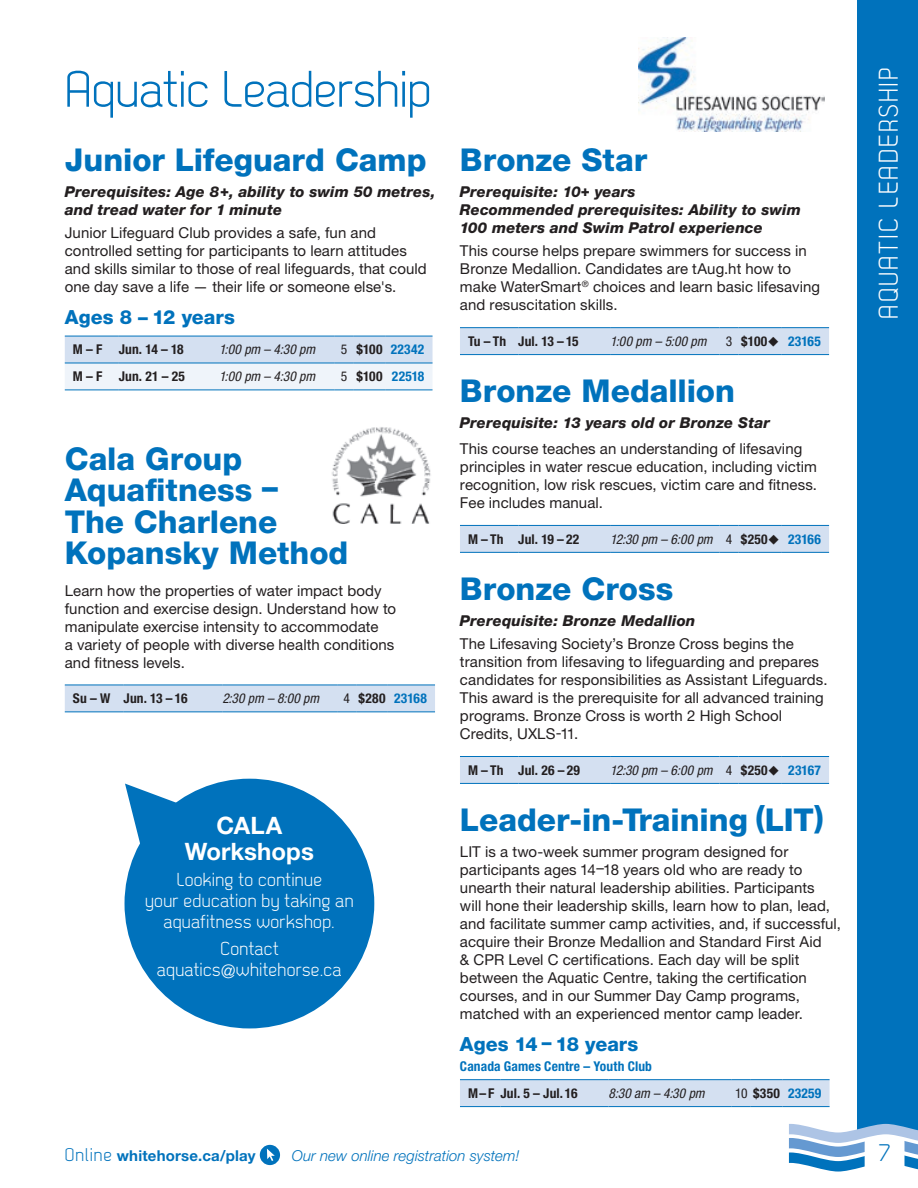
<style>
.page{position:relative;width:918px;height:1188px;background:#fff}
.page>*{position:absolute;margin:0;border:0;box-sizing:border-box;transform-origin:0 0}
.t1{font:51px "Dekar";letter-spacing:-.005em;color:#0072bc}
.t2{font:800 31.5px/31.5px "Helvetica Neue LT Std";color:#0072bc}
.t3{font:27px "Dekar";letter-spacing:.075em;color:#fff}
.t4{font:700 24px/25.5px "Helvetica Neue LT Std";letter-spacing:.005em;color:#fff;text-align:center}
.t5{font:24px "Dekar";color:#0072bc}
.t6{font:800 19.5px "Helvetica Neue LT Std";color:#0072bc}
.t7{font:18.75px/21px "Dekar";letter-spacing:.015em;color:#fff;text-align:center}
.t8{font:15px/18px "Helvetica Neue LT Std";letter-spacing:.005em;color:#231f20}
.t9{font:italic 800 15px/18px "Helvetica Neue LT Std";letter-spacing:.005em;color:#231f20}
.t10{font:italic 300 15px "Helvetica Neue LT Std";letter-spacing:.005em;color:#0072bc}
.t11{font:700 15px "Helvetica Neue LT Std";letter-spacing:.015em;color:#0072bc}
.t12{font:italic condensed 13.5px "Helvetica Neue LT Std";color:#231f20}
.t13{font:700 condensed 13.5px "Helvetica Neue LT Std";letter-spacing:.015em;color:#0072bc}
.t14{font:700 condensed 13.5px "Helvetica Neue LT Std";letter-spacing:.01em;color:#231f20}
.t15{font:700 condensed 13.5px "Helvetica Neue LT Std";letter-spacing:-.015em;color:#231f20}
.s1{font-weight:400;color:#231f20}
.s2{color:#231f20}
.s3{font-family:"Helvetica Neue LT Std";font-weight:300}
.s4{font-style:normal}
.s5{font-weight:700;font-style:normal}
.s6{font-weight:700;font-style:normal;color:#0072bc}
.s7{font-family:"Dekar";font-weight:400;font-size:18.3px}
</style>
<div class="page">
<img style="left:638px;top:38px;width:187px;height:94px">
<svg style="left:65px;top:336px;width:368px;height:55px"></svg>
<hr style="left:354px;top:390px;width:31px;height:1px;background:#0072bc">
<hr style="left:385px;top:336px;width:48px;height:1px;background:#0072bc">
<hr style="left:385px;top:363px;width:48px;height:1px;background:#0072bc">
<hr style="left:385px;top:390px;width:48px;height:1px;background:#0072bc">
<div style="left:65px;top:685px;width:370px;height:27px;background:#d4e0f1"></div>
<hr style="left:356px;top:711px;width:32px;height:1px;background:#0072bc">
<hr style="left:388px;top:685px;width:47px;height:1px;background:#0072bc">
<hr style="left:388px;top:711px;width:47px;height:1px;background:#0072bc">
<svg style="left:460px;top:327px;width:369px;height:28px;background:#c7d9ed"></svg>
<hr style="left:739px;top:354px;width:43px;height:1px;background:#0072bc">
<hr style="left:782px;top:354px;width:47px;height:1px;background:#0072bc">
<svg style="left:460px;top:525px;width:369px;height:28px;background:#c6d9ed"></svg>
<hr style="left:739px;top:552px;width:43px;height:1px;background:#0072bc">
<hr style="left:782px;top:552px;width:47px;height:1px;background:#0072bc">
<svg style="left:460px;top:756px;width:369px;height:28px;background:#c6d8ed"></svg>
<hr style="left:739px;top:783px;width:43px;height:1px;background:#0072bc">
<hr style="left:782px;top:783px;width:47px;height:1px;background:#0072bc">
<svg style="left:460px;top:1079px;width:370px;height:28px;background:#c7d9ed"></svg>
<hr style="left:751px;top:1106px;width:31px;height:1px;background:#0072bc">
<hr style="left:782px;top:1079px;width:48px;height:1px;background:#0072bc">
<hr style="left:782px;top:1106px;width:48px;height:1px;background:#0072bc">
<img style="left:332px;top:427px;width:99px;height:96px">
<div style="left:125px;top:779px;width:249px;height:249px;background:#0072bc;border-radius:50%"></div>
<svg style="left:125px;top:784px;width:61px;height:62px"></svg>
<div style="left:857px;top:0;width:61px;height:1134px;background:#0072bc"></div>
<svg style="left:260px;top:1145px;width:20px;height:20px"></svg>
<svg style="left:789px;top:1124px;width:129px;height:48px"></svg>
<h1 class="t1" style="left:65px;top:64px;width:368px">Aquatic Leadership</h1>
<h2 class="t2" style="left:65px;top:144px;width:363px">Junior Lifeguard Camp</h2>
<p class="t9" style="left:65px;top:183px;width:372px">Prerequisites: Age 8+, ability to swim 50 metres, and tread water for 1 minute</p>
<p class="t8" style="left:65px;top:224px;width:363px">Junior Lifeguard Club provides a safe, fun and controlled setting for participants to learn attitudes and skills similar to those of real lifeguards, that could one day save a life — their life or someone else's.</p>
<h3 class="t6" style="left:65px;top:306px;width:172px">Ages 8 – 12 years</h3>
<p class="t14" style="left:73px;top:341px;width:112px">M – F Jun. 14 – 18</p>
<p class="t12" style="left:219px;top:342px;width:98px">1:00 pm – 4:30 pm</p>
<p class="t13" style="left:341px;top:341px;width:85px"><span class="s1">5</span> <span class="s2">$100</span> 22342</p>
<p class="t14" style="left:73px;top:368px;width:114px">M – F Jun. 21 – 25</p>
<p class="t12" style="left:219px;top:369px;width:98px">1:00 pm – 4:30 pm</p>
<p class="t13" style="left:341px;top:368px;width:85px"><span class="s1">5</span> <span class="s2">$100</span> 22518</p>
<h2 class="t2" style="left:65px;top:443px;width:285px">Cala Group<br>Aquafitness –<br>The Charlene<br>Kopansky Method</h2>
<p class="t8" style="left:65px;top:581px;width:333px">Learn how the properties of water impact body function and exercise design. Understand how to manipulate exercise intensity to accommodate<br>a variety of people with diverse health conditions and fitness levels.</p>
<p class="t14" style="left:73px;top:690px;width:116px">Su – W Jun. 13 – 16</p>
<p class="t12" style="left:222px;top:691px;width:98px">2:30 pm – 8:00 pm</p>
<p class="t13" style="left:344px;top:690px;width:85px"><span class="s1">4</span> <span class="s2">$280</span> 23168</p>
<h3 class="t4" style="left:185px;top:813px;width:130px">CALA<br>Workshops</h3>
<p class="t7" style="left:145px;top:870px;width:210px">Looking to continue<br>your education by taking an aquafitness workshop.</p>
<p class="t7" style="left:157px;top:938px;width:186px">Contact aquatics<span class="s3">@</span>whitehorse.ca</p>
<h2 class="t2" style="left:460px;top:144px;width:189px">Bronze Star</h2>
<p class="t9" style="left:460px;top:183px;width:342px">Prerequisite: 10+ years<br>Recommended prerequisites: Ability to swim<br>100 meters and Swim Patrol experience</p>
<p class="t8" style="left:460px;top:242px;width:362px">This course helps prepare swimmers for success in Bronze Medallion. Candidates are tAug.ht how to make WaterSmart<sup>®</sup> choices and learn basic lifesaving and resuscitation skills.</p>
<p class="t15" style="left:468px;top:333px;width:112px">Tu – Th Jul. 13 – 15</p>
<p class="t12" style="left:610px;top:333px;width:98px">1:00 pm – 5:00 pm</p>
<p class="t13" style="left:726px;top:333px;width:97px"><span class="s1">3</span> <span class="s2">$100◆</span> 23165</p>
<h2 class="t2" style="left:460px;top:375px;width:277px">Bronze Medallion</h2>
<p class="t9" style="left:460px;top:414px;width:311px">Prerequisite: 13 years old or Bronze Star</p>
<p class="t8" style="left:460px;top:440px;width:359px">This course teaches an understanding of lifesaving principles in water rescue education, including victim recognition, low risk rescues, victim care and fitness.<br>Fee includes manual.</p>
<p class="t14" style="left:468px;top:531px;width:113px">M – Th Jul. 19 – 22</p>
<p class="t12" style="left:610px;top:531px;width:212px">12:30 pm – 6:00 pm <span class="s4">4</span> <span class="s5">$250</span>◆ <span class="s6">23166</span></p>
<h2 class="t2" style="left:460px;top:573px;width:215px">Bronze Cross</h2>
<p class="t9" style="left:460px;top:611px;width:237px">Prerequisite: Bronze Medallion</p>
<p class="t8" style="left:460px;top:635px;width:369px">The Lifesaving Society’s Bronze Cross begins the transition from lifesaving to lifeguarding and prepares candidates for responsibilities as Assistant Lifeguards.<br>This award is the prerequisite for all advanced training programs. Bronze Cross is worth 2 High School Credits, UXLS-11.</p>
<p class="t14" style="left:468px;top:762px;width:114px">M – Th Jul. 26 – 29</p>
<p class="t12" style="left:610px;top:762px;width:212px">12:30 pm – 6:00 pm <span class="s4">4</span> <span class="s5">$250</span>◆ <span class="s6">23167</span></p>
<h2 class="t2" style="left:460px;top:804px;width:365px">Leader-in-Training (LIT)</h2>
<p class="t8" style="left:460px;top:842px;width:383px">LIT is a two-week summer program designed for participants ages 14–18 years old who are ready to unearth their natural leadership abilities. Participants<br>will hone their leadership skills, learn how to plan, lead, and facilitate summer camp activities, and, if successful, acquire their Bronze Medallion and Standard First Aid<br>&amp; CPR Level C certifications. Each day will be split between the Aquatic Centre, taking the certification courses, and in our Summer Day Camp programs, matched with an experienced mentor camp leader.</p>
<h3 class="t6" style="left:460px;top:1032px;width:180px">Ages 14 – 18 years</h3>
<p class="t13" style="left:460px;top:1058px;width:194px">Canada Games Centre – Youth Club</p>
<p class="t14" style="left:468px;top:1085px;width:111px">M–F Jul. 5 – Jul. 16</p>
<p class="t12" style="left:608px;top:1085px;width:98px">8:30 am – 4:30 pm</p>
<p class="t13" style="left:735px;top:1085px;width:88px"><span class="s1">10</span> <span class="s2">$350</span> 23259</p>
<h3 class="t3" style="left:875px;top:319px;width:253px;rotate:-90deg">AQUATIC LEADERSHIP</h3>
<p class="t11" style="left:65px;top:1146px;width:192px"><span class="s7">Online</span> whitehorse.ca/play</p>
<p class="t10" style="left:292px;top:1147px;width:229px">Our new online registration system!</p>
<h3 class="t5" style="left:879px;top:1141px;width:13px">7</h3>
</div>
